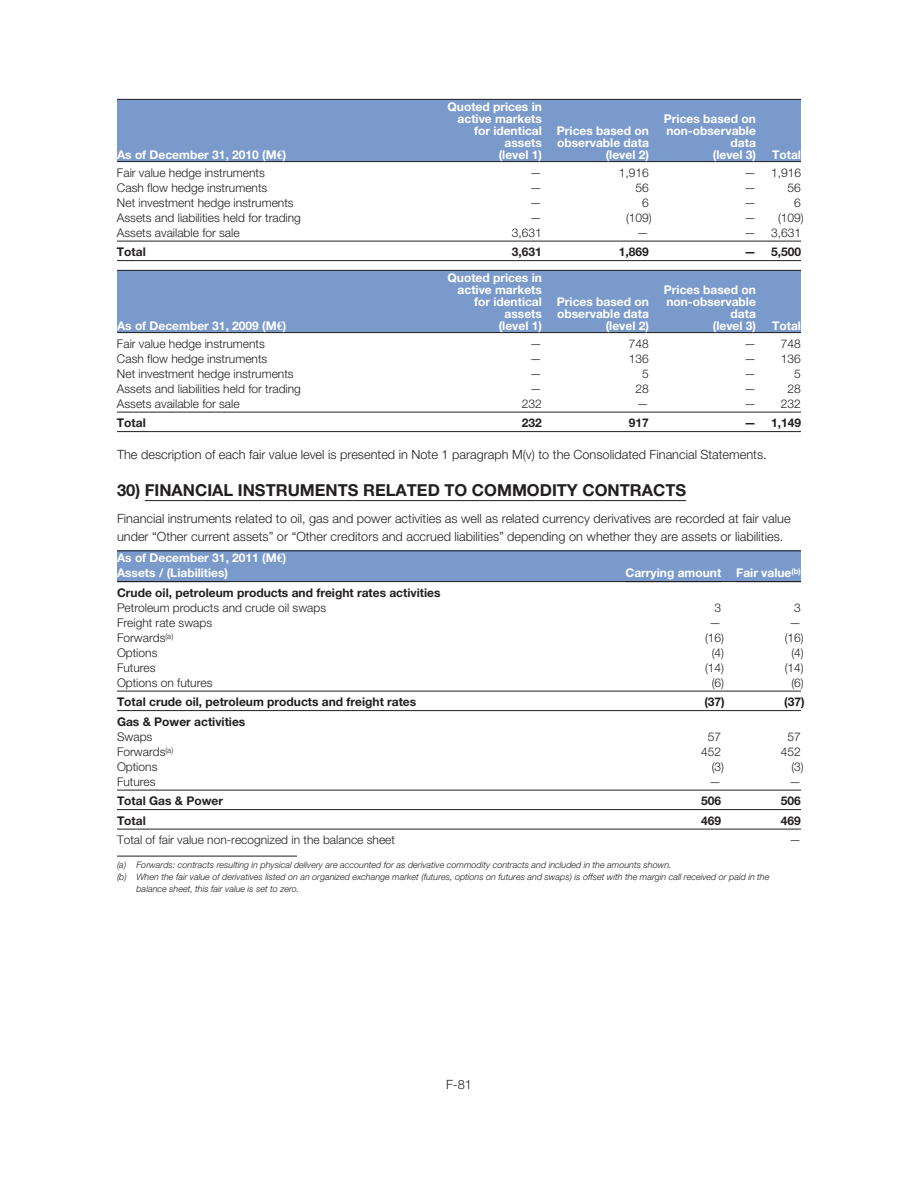
<style>
.page{position:relative;width:918px;height:1188px;background:#fff}
.page>*{position:absolute;margin:0;border:0;box-sizing:border-box;transform-origin:0 0}
.t1{font:700 16.5px "Helvetica Neue";color:#231f20}
.t2{font:300 12.75px/18px "Helvetica Neue";color:#231f20}
.t3{font:300 12px "Helvetica Neue";color:#231f20}
.t4{font:700 12px/12px "Helvetica Neue";color:#fff;text-align:right}
.t5{font:700 12px "Helvetica Neue";color:#231f20}
.t6{font:italic 300 9px "Helvetica Neue";color:#231f20}
.s1{font-family:"Euro Serif"}
</style>
<div class="page">
<div style="left:117px;top:99px;width:684px;height:63px;background:#7b9acc"></div>
<hr style="left:117px;top:99px;width:684px;height:1px;background:#231f20">
<hr style="left:117px;top:161px;width:684px;height:1px;background:#231f20">
<hr style="left:117px;top:241px;width:684px;height:1px;background:#231f20">
<hr style="left:117px;top:260px;width:684px;height:1px;background:#231f20">
<div style="left:117px;top:270px;width:684px;height:63px;background:#7b9acc"></div>
<hr style="left:117px;top:270px;width:684px;height:1px;background:#231f20">
<hr style="left:117px;top:332px;width:684px;height:1px;background:#231f20">
<hr style="left:117px;top:412px;width:684px;height:1px;background:#231f20">
<hr style="left:117px;top:431px;width:684px;height:1px;background:#231f20">
<hr style="left:145px;top:500px;width:541px;height:1px;background:#231f20">
<div style="left:117px;top:550px;width:684px;height:32px;background:#7b9acc"></div>
<hr style="left:117px;top:550px;width:684px;height:1px;background:#231f20">
<hr style="left:117px;top:581px;width:684px;height:1px;background:#231f20">
<hr style="left:117px;top:691px;width:684px;height:1px;background:#231f20">
<hr style="left:117px;top:710px;width:684px;height:1px;background:#231f20">
<hr style="left:117px;top:790px;width:684px;height:1px;background:#231f20">
<hr style="left:117px;top:809px;width:684px;height:1px;background:#231f20">
<hr style="left:117px;top:829px;width:684px;height:1px;background:#231f20">
<hr style="left:117px;top:856px;width:180px;height:1px;background:#231f20">
<p class="t4" style="left:117px;top:150px;width:171px">As of December 31, 2010 (M<span class="s1">€</span>)</p>
<p class="t4" style="left:448px;top:102px;width:96px">Quoted prices in active markets for identical assets<br>(level 1)</p>
<p class="t4" style="left:557px;top:126px;width:94px">Prices based on observable data (level 2)</p>
<p class="t4" style="left:664px;top:114px;width:94px">Prices based on non-observable data<br>(level 3)</p>
<p class="t4" style="left:772px;top:150px;width:30px">Total</p>
<p class="t3" style="left:117px;top:168px;width:149px">Fair value hedge instruments</p>
<p class="t3" style="left:530px;top:168px;width:13px">—</p>
<p class="t3" style="left:619px;top:168px;width:32px">1,916</p>
<p class="t3" style="left:744px;top:168px;width:59px">— 1,916</p>
<p class="t3" style="left:117px;top:183px;width:152px">Cash flow hedge instruments</p>
<p class="t3" style="left:530px;top:183px;width:13px">—</p>
<p class="t3" style="left:636px;top:183px;width:15px">56</p>
<p class="t3" style="left:744px;top:183px;width:13px">—</p>
<p class="t3" style="left:788px;top:183px;width:15px">56</p>
<p class="t3" style="left:117px;top:198px;width:178px">Net investment hedge instruments</p>
<p class="t3" style="left:530px;top:198px;width:13px">—</p>
<p class="t3" style="left:642px;top:198px;width:8px">6</p>
<p class="t3" style="left:744px;top:198px;width:13px">—</p>
<p class="t3" style="left:794px;top:198px;width:8px">6</p>
<p class="t3" style="left:117px;top:213px;width:185px">Assets and liabilities held for trading</p>
<p class="t3" style="left:530px;top:213px;width:13px">—</p>
<p class="t3" style="left:626px;top:213px;width:27px">(109)</p>
<p class="t3" style="left:744px;top:213px;width:61px">— (109)</p>
<p class="t3" style="left:117px;top:228px;width:124px">Assets available for sale</p>
<p class="t3" style="left:512px;top:228px;width:32px">3,631</p>
<p class="t3" style="left:637px;top:228px;width:13px">—</p>
<p class="t3" style="left:744px;top:228px;width:59px">— 3,631</p>
<p class="t5" style="left:117px;top:248px;width:30px">Total</p>
<p class="t5" style="left:512px;top:248px;width:32px">3,631</p>
<p class="t5" style="left:619px;top:248px;width:32px">1,869</p>
<p class="t5" style="left:744px;top:248px;width:59px">— 5,500</p>
<p class="t4" style="left:117px;top:321px;width:171px">As of December 31, 2009 (M<span class="s1">€</span>)</p>
<p class="t4" style="left:448px;top:273px;width:96px">Quoted prices in active markets for identical assets<br>(level 1)</p>
<p class="t4" style="left:557px;top:297px;width:94px">Prices based on observable data (level 2)</p>
<p class="t4" style="left:664px;top:285px;width:94px">Prices based on non-observable data<br>(level 3)</p>
<p class="t4" style="left:772px;top:321px;width:30px">Total</p>
<p class="t3" style="left:117px;top:339px;width:149px">Fair value hedge instruments</p>
<p class="t3" style="left:530px;top:339px;width:13px">—</p>
<p class="t3" style="left:629px;top:339px;width:22px">748</p>
<p class="t3" style="left:744px;top:339px;width:58px">— 748</p>
<p class="t3" style="left:117px;top:354px;width:152px">Cash flow hedge instruments</p>
<p class="t3" style="left:530px;top:354px;width:13px">—</p>
<p class="t3" style="left:629px;top:354px;width:22px">136</p>
<p class="t3" style="left:744px;top:354px;width:58px">— 136</p>
<p class="t3" style="left:117px;top:369px;width:178px">Net investment hedge instruments</p>
<p class="t3" style="left:530px;top:369px;width:13px">—</p>
<p class="t3" style="left:642px;top:369px;width:8px">5</p>
<p class="t3" style="left:744px;top:369px;width:13px">—</p>
<p class="t3" style="left:794px;top:369px;width:8px">5</p>
<p class="t3" style="left:117px;top:384px;width:185px">Assets and liabilities held for trading</p>
<p class="t3" style="left:530px;top:384px;width:13px">—</p>
<p class="t3" style="left:636px;top:384px;width:15px">28</p>
<p class="t3" style="left:744px;top:384px;width:13px">—</p>
<p class="t3" style="left:788px;top:384px;width:15px">28</p>
<p class="t3" style="left:117px;top:399px;width:124px">Assets available for sale</p>
<p class="t3" style="left:522px;top:399px;width:22px">232</p>
<p class="t3" style="left:637px;top:399px;width:13px">—</p>
<p class="t3" style="left:744px;top:399px;width:58px">— 232</p>
<p class="t5" style="left:117px;top:419px;width:30px">Total</p>
<p class="t5" style="left:522px;top:419px;width:22px">232</p>
<p class="t5" style="left:629px;top:419px;width:22px">917</p>
<p class="t5" style="left:744px;top:419px;width:59px">— 1,149</p>
<p class="t2" style="left:117px;top:447px;width:651px">The description of each fair value level is presented in Note 1 paragraph M(v) to the Consolidated Financial Statements.</p>
<h1 class="t1" style="left:117px;top:485px;width:571px">30) FINANCIAL INSTRUMENTS RELATED TO COMMODITY CONTRACTS</h1>
<p class="t2" style="left:117px;top:511px;width:675px">Financial instruments related to oil, gas and power activities as well as related currency derivatives are recorded at fair value under “Other current assets” or “Other creditors and accrued liabilities” depending on whether they are assets or liabilities.</p>
<p class="t4" style="left:117px;top:552px;width:171px;line-height:15px;text-align:left">As of December 31, 2011 (M<span class="s1">€</span>)<br>Assets / (Liabilities)</p>
<p class="t4" style="left:626px;top:568px;width:97px">Carrying amount</p>
<p class="t4" style="left:736px;top:568px;width:66px">Fair value<sup>(b)</sup></p>
<p class="t5" style="left:117px;top:588px;width:325px">Crude oil, petroleum products and freight rates activities</p>
<p class="t3" style="left:117px;top:603px;width:211px">Petroleum products and crude oil swaps</p>
<p class="t3" style="left:715px;top:603px;width:8px">3</p>
<p class="t3" style="left:794px;top:603px;width:8px">3</p>
<p class="t3" style="left:117px;top:618px;width:97px">Freight rate swaps</p>
<p class="t3" style="left:709px;top:618px;width:13px">—</p>
<p class="t3" style="left:789px;top:618px;width:13px">—</p>
<p class="t3" style="left:117px;top:633px;width:58px">Forwards<sup>(a)</sup></p>
<p class="t3" style="left:705px;top:633px;width:21px">(16)</p>
<p class="t3" style="left:785px;top:633px;width:21px">(16)</p>
<p class="t3" style="left:117px;top:648px;width:42px">Options</p>
<p class="t3" style="left:712px;top:648px;width:14px">(4)</p>
<p class="t3" style="left:791px;top:648px;width:14px">(4)</p>
<p class="t3" style="left:117px;top:663px;width:40px">Futures</p>
<p class="t3" style="left:705px;top:663px;width:21px">(14)</p>
<p class="t3" style="left:785px;top:663px;width:21px">(14)</p>
<p class="t3" style="left:117px;top:678px;width:97px">Options on futures</p>
<p class="t3" style="left:712px;top:678px;width:14px">(6)</p>
<p class="t3" style="left:791px;top:678px;width:14px">(6)</p>
<p class="t5" style="left:117px;top:698px;width:301px">Total crude oil, petroleum products and freight rates</p>
<p class="t5" style="left:704px;top:698px;width:22px">(37)</p>
<p class="t5" style="left:784px;top:698px;width:22px">(37)</p>
<p class="t5" style="left:117px;top:717px;width:130px">Gas &amp; Power activities</p>
<p class="t3" style="left:117px;top:732px;width:37px">Swaps</p>
<p class="t3" style="left:708px;top:732px;width:15px">57</p>
<p class="t3" style="left:788px;top:732px;width:15px">57</p>
<p class="t3" style="left:117px;top:747px;width:58px">Forwards<sup>(a)</sup></p>
<p class="t3" style="left:701px;top:747px;width:22px">452</p>
<p class="t3" style="left:781px;top:747px;width:22px">452</p>
<p class="t3" style="left:117px;top:762px;width:42px">Options</p>
<p class="t3" style="left:712px;top:762px;width:14px">(3)</p>
<p class="t3" style="left:791px;top:762px;width:14px">(3)</p>
<p class="t3" style="left:117px;top:777px;width:40px">Futures</p>
<p class="t3" style="left:709px;top:777px;width:13px">—</p>
<p class="t3" style="left:789px;top:777px;width:13px">—</p>
<p class="t5" style="left:117px;top:797px;width:108px">Total Gas &amp; Power</p>
<p class="t5" style="left:701px;top:797px;width:22px">506</p>
<p class="t5" style="left:781px;top:797px;width:22px">506</p>
<p class="t5" style="left:117px;top:816px;width:30px">Total</p>
<p class="t5" style="left:701px;top:816px;width:22px">469</p>
<p class="t5" style="left:781px;top:816px;width:22px">469</p>
<p class="t3" style="left:117px;top:836px;width:280px">Total of fair value non-recognized in the balance sheet</p>
<p class="t3" style="left:789px;top:836px;width:13px">—</p>
<p class="t6" style="left:117px;top:862px;width:556px">(a) Forwards: contracts resulting in physical delivery are accounted for as derivative commodity contracts and included in the amounts shown.</p>
<p class="t6" style="left:117px;top:874px;width:654px">(b) When the fair value of derivatives listed on an organized exchange market (futures, options on futures and swaps) is offset with the margin call received or paid in the</p>
<p class="t6" style="left:137px;top:886px;width:164px">balance sheet, this fair value is set to zero.</p>
<p class="t2" style="left:446px;top:1077px;width:27px">F-81</p>
</div>
